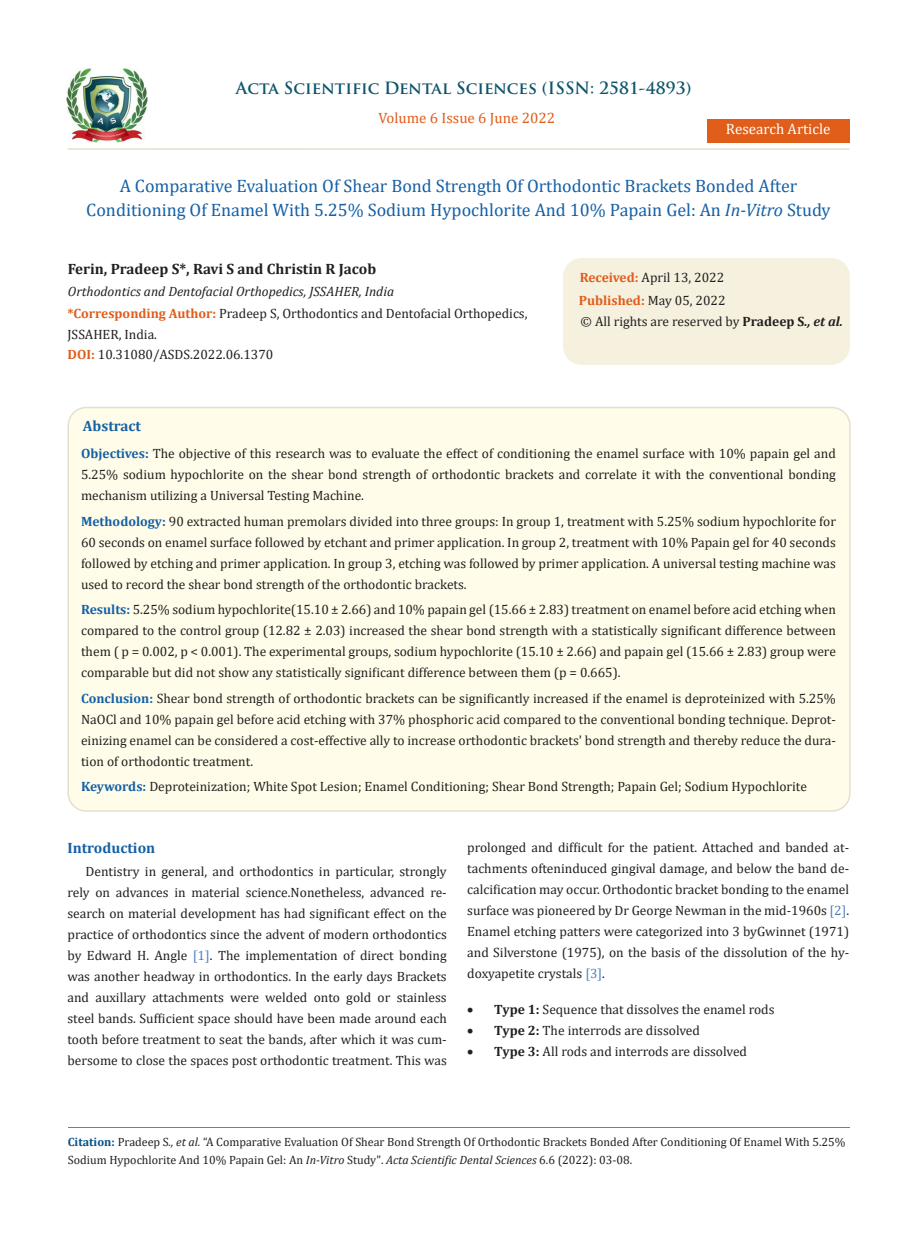
<style>
.page{position:relative;width:917px;height:1242px;background:#fff}
.page>*{position:absolute;margin:0;border:0;box-sizing:border-box;transform-origin:0 0}
.t1{font:18px/24px "Cambria";color:#1560a6;text-align:center}
.t2{font:700 16.5px "Trajan Pro";color:#0e546a}
.t3{font:700 15px "Cambria";color:#231f20}
.t4{font:15px "Cambria";color:#e05d1a}
.t5{font:700 15px "Cambria";color:#1560a6}
.t6{font:15px "Cambria";color:#fff}
.t7{font:13.5px/21px "Cambria";color:#231f20;text-align:justify}
.t8{font:italic 13.5px "Cambria";color:#231f20}
.t9{font:700 13.5px "Cambria";color:#e05d1a}
.t10{font:12px/18px "Cambria";color:#231f20}
.s1{font-style:italic}
.s2{font-weight:700;color:#e05d1a}
.s3{font-weight:400;color:#231f20}
.s4{font-weight:700}
.s5{font-weight:700;font-style:italic}
.s6{font-weight:700;color:#1560a6}
.s7{color:#4f81bd}
.s8{font-weight:700;color:#035089}
</style>
<div class="page">
<img style="left:67px;top:68px;width:80px;height:74px">
<div style="left:707px;top:119px;width:142px;height:23px;background:#e05d1a"></div>
<div style="left:563px;top:259px;width:286px;height:105px;background:#f6f0df;border-radius:18px"></div>
<div style="left:563px;top:258px;width:286px;height:107px;border:2px solid #f6f0df;border-radius:18px"></div>
<div style="left:68px;top:408px;width:781px;height:403px;background:#fffde9;border-radius:18px"></div>
<div style="left:67px;top:407px;width:783px;height:405px;border:2px solid #e5dfce;border-radius:18px"></div>
<hr style="left:67px;top:148px;width:782px;height:2px;background:#e5dfce">
<hr style="left:68px;top:1128px;width:781px;height:1px;background:#e05d1a">
<p class="t2" style="left:236px;top:77px;width:457px">Acta Scientific Dental Sciences (ISSN: 2581-4893)</p>
<p class="t4" style="left:378px;top:109px;width:178px">Volume 6 Issue 6 June 2022</p>
<p class="t6" style="left:726px;top:120px;width:106px">Research Article</p>
<p class="t1" style="left:86px;top:174px;width:746px">A Comparative Evaluation Of Shear Bond Strength Of Orthodontic Brackets Bonded After<br>Conditioning Of Enamel With 5.25% Sodium Hypochlorite And 10% Papain Gel: An <span class="s1">In-Vitro</span> Study</p>
<p class="t3" style="left:68px;top:258px;width:310px">Ferin, Pradeep S*, Ravi S and Christin R Jacob</p>
<p class="t8" style="left:68px;top:282px;width:327px">Orthodontics and Dentofacial Orthopedics, JSSAHER, India</p>
<p class="t7" style="left:67px;top:303px;width:461px"><span class="s2">*Corresponding Author:</span> Pradeep S, Orthodontics and Dentofacial Orthopedics,<br>JSSAHER, India.</p>
<p class="t7" style="left:67px;top:344px;width:207px"><span class="s2">DOI:</span> 10.31080/ASDS.2022.06.1370</p>
<p class="t5" style="left:83px;top:415px;width:60px">Abstract</p>
<p class="t7" style="left:579px;top:267px;width:146px"><span class="s2">Received:</span> April 13, 2022</p>
<p class="t9" style="left:578px;top:291px;width:148px">Published: <span class="s3">May 05, 2022</span></p>
<p class="t7" style="left:580px;top:311px;width:264px">© All rights are reserved by <span class="s4">Pradeep S</span><span class="s5">., et al.</span></p>
<p class="t7" style="left:81px;top:443px;width:756px"><span class="s6">Objectives:</span> The objective of this research was to evaluate the effect of conditioning the enamel surface with 10% papain gel and 5.25% sodium hypochlorite on the shear bond strength of orthodontic brackets and correlate it with the conventional bonding mechanism utilizing a Universal Testing Machine.</p>
<p class="t7" style="left:81px;top:510px;width:756px"><span class="s6">Methodology:</span> 90 extracted human premolars divided into three groups: In group 1, treatment with 5.25% sodium hypochlorite for 60 seconds on enamel surface followed by etchant and primer application. In group 2, treatment with 10% Papain gel for 40 seconds followed by etching and primer application. In group 3, etching was followed by primer application. A universal testing machine was used to record the shear bond strength of the orthodontic brackets.</p>
<p class="t7" style="left:81px;top:599px;width:756px"><span class="s6">Results:</span> 5.25% sodium hypochlorite(15.10 ± 2.66) and 10% papain gel (15.66 ± 2.83) treatment on enamel before acid etching when compared to the control group (12.82 ± 2.03) increased the shear bond strength with a statistically significant difference between them ( p = 0.002, p &lt; 0.001). The experimental groups, sodium hypochlorite (15.10 ± 2.66) and papain gel (15.66 ± 2.83) group were comparable but did not show any statistically significant difference between them (p = 0.665).</p>
<p class="t7" style="left:81px;top:687px;width:756px"><span class="s6">Conclusion:</span> Shear bond strength of orthodontic brackets can be significantly increased if the enamel is deproteinized with 5.25% NaOCl and 10% papain gel before acid etching with 37% phosphoric acid compared to the conventional bonding technique. Deprot&shy;einizing enamel can be considered a cost-effective ally to increase orthodontic brackets' bond strength and thereby reduce the dura&shy;tion of orthodontic treatment.</p>
<p class="t7" style="left:81px;top:776px;width:727px"><span class="s6">Keywords:</span> Deproteinization; White Spot Lesion; Enamel Conditioning; Shear Bond Strength; Papain Gel; Sodium Hypochlorite</p>
<p class="t5" style="left:67px;top:837px;width:89px">Introduction</p>
<p class="t7" style="left:67px;top:861px;width:381px;text-indent:18px">Dentistry in general, and orthodontics in particular, strongly rely on advances in material science.Nonetheless, advanced re&shy;search on material development has had significant effect on the practice of orthodontics since the advent of modern orthodontics by Edward H. Angle <span class="s7">[1]</span>. The implementation of direct bonding was another headway in orthodontics. In the early days Brackets and auxillary attachments were welded onto gold or stainless steel bands. Sufficient space should have been made around each tooth before treatment to seat the bands, after which it was cum&shy;bersome to close the spaces post orthodontic treatment. This was</p>
<p class="t7" style="left:467px;top:837px;width:383px">prolonged and difficult for the patient. Attached and banded at&shy;tachments ofteninduced gingival damage, and below the band de&shy;calcification may occur. Orthodontic bracket bonding to the enamel surface was pioneered by Dr George Newman in the mid-1960s <span class="s7">[2]</span>.<br>Enamel etching patters were categorized into 3 byGwinnet (1971) and Silverstone (1975), on the basis of the dissolution of the hy&shy;doxyapetite crystals <span class="s7">[3]</span>.</p>
<p class="t7" style="left:467px;top:999px;width:309px">• <span class="s4">Type 1:</span> Sequence that dissolves the enamel rods</p>
<p class="t7" style="left:467px;top:1020px;width:234px">• <span class="s4">Type 2:</span> The interrods are dissolved</p>
<p class="t7" style="left:467px;top:1041px;width:281px">• <span class="s4">Type 3:</span> All rods and interrods are dissolved</p>
<p class="t10" style="left:68px;top:1133px;width:779px"><span class="s8">Citation:</span> Pradeep S<span class="s1">., et al.</span> “A Comparative Evaluation Of Shear Bond Strength Of Orthodontic Brackets Bonded After Conditioning Of Enamel With 5.25%<br>Sodium Hypochlorite And 10% Papain Gel: An <span class="s1">In-Vitro</span> Study". <span class="s1">Acta Scientific Dental Sciences</span> 6.6 (2022): 03-08.</p>
</div>
